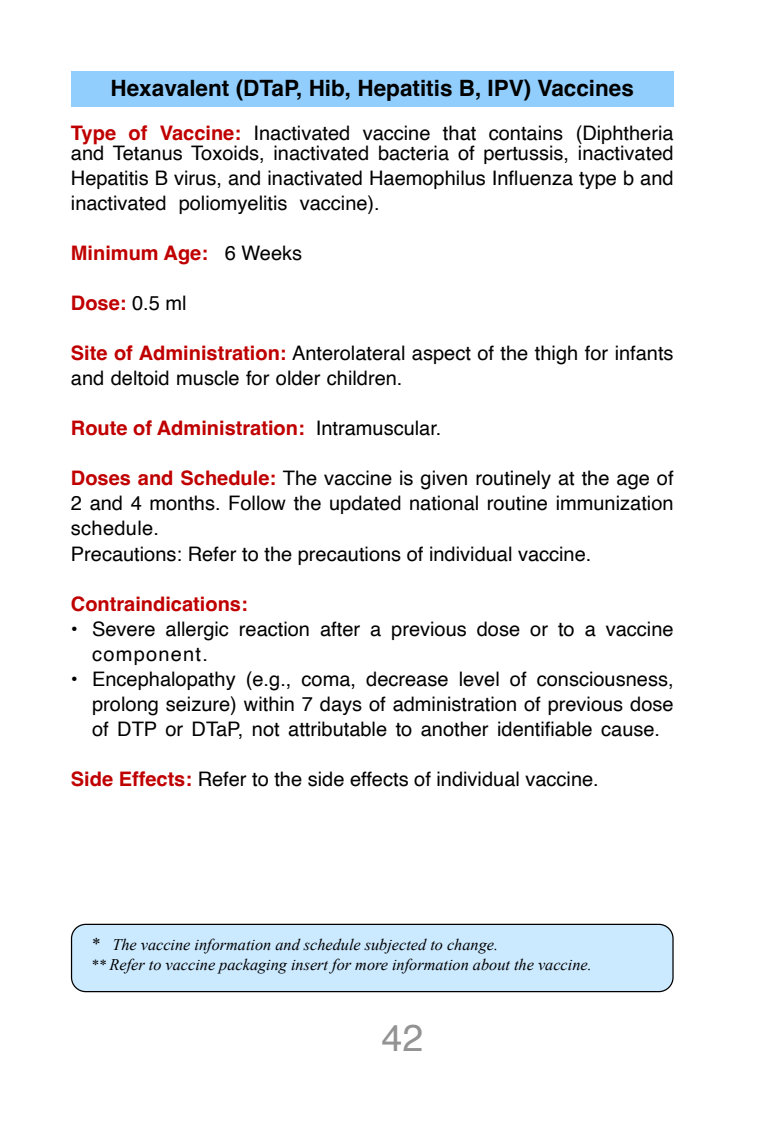
<style>
.page{position:relative;width:780px;height:1134px;background:#fff}
.page>*{position:absolute;margin:0;border:0;box-sizing:border-box;transform-origin:0 0}
.t1{font:37.5px "Helvetica";color:#939393}
.t2{font:700 22.5px "Helvetica";color:#000}
.t3{font:20px/25px "Helvetica";color:#000}
.t4{font:700 20px "Helvetica";color:#c00000}
.t5{font:italic 16.25px/20px "Times New Roman";color:#000}
.s1{font-weight:700;color:#c00000}
.s2{font-weight:400;color:#000}
.s3{font-size:17.5px}
.s4{font-size:15px}
</style>
<div class="page">
<div style="left:71px;top:71px;width:602px;height:35px;background:#91cefd"></div>
<div style="left:71px;top:924px;width:602px;height:68px;background:#cceaff;border-radius:14px"></div>
<div style="left:71px;top:924px;width:602px;height:68px;border:1px solid #000;border-radius:14px"></div>
<p class="t2" style="left:110px;top:74px;width:525px">Hexavalent (DTaP, Hib, Hepatitis B, IPV) Vaccines</p>
<p class="t3" style="left:71px;top:124px;width:604px;line-height:20px"><span class="s1">Type of Vaccine:</span> Inactivated vaccine that contains (Diphtheria and Tetanus Toxoids, inactivated bacteria of pertussis, inactivated</p>
<p class="t3" style="left:71px;top:167px;width:604px">Hepatitis B virus, and inactivated Haemophilus Influenza type b and inactivated poliomyelitis vaccine).</p>
<p class="t4" style="left:71px;top:241px;width:233px">Minimum Age: <span class="s2">6 Weeks</span></p>
<p class="t4" style="left:71px;top:291px;width:117px">Dose: <span class="s2">0.5 ml</span></p>
<p class="t3" style="left:71px;top:342px;width:604px"><span class="s1">Site of Administration:</span> Anterolateral aspect of the thigh for infants and deltoid muscle for older children.</p>
<p class="t4" style="left:71px;top:416px;width:372px">Route of Administration: <span class="s2">Intramuscular.</span></p>
<p class="t3" style="left:71px;top:467px;width:604px"><span class="s1">Doses and Schedule:</span> The vaccine is given routinely at the age of 2 and 4 months. Follow the updated national routine immunization schedule.<br>Precautions: Refer to the precautions of individual vaccine.</p>
<p class="t4" style="left:71px;top:591px;width:178px">Contraindications:</p>
<p class="t3" style="left:92px;top:617px;width:583px;text-indent:-21px">• Severe allergic reaction after a previous dose or to a vaccine component.</p>
<p class="t3" style="left:92px;top:667px;width:583px;text-align:justify;text-indent:-21px">• Encephalopathy (e.g., coma, decrease level of consciousness, prolong seizure) within 7 days of administration of previous dose of DTP or DTaP, not attributable to another identifiable cause.</p>
<p class="t3" style="left:71px;top:767px;width:529px"><span class="s1">Side Effects:</span> Refer to the side effects of individual vaccine.</p>
<p class="t5" style="left:91px;top:934px;width:502px"><span class="s3">*</span> The vaccine information and schedule subjected to change.<br><span class="s4">**</span> Refer to vaccine packaging insert for more information about the vaccine.</p>
<h1 class="t1" style="left:381px;top:1009px;width:43px">42</h1>
</div>
